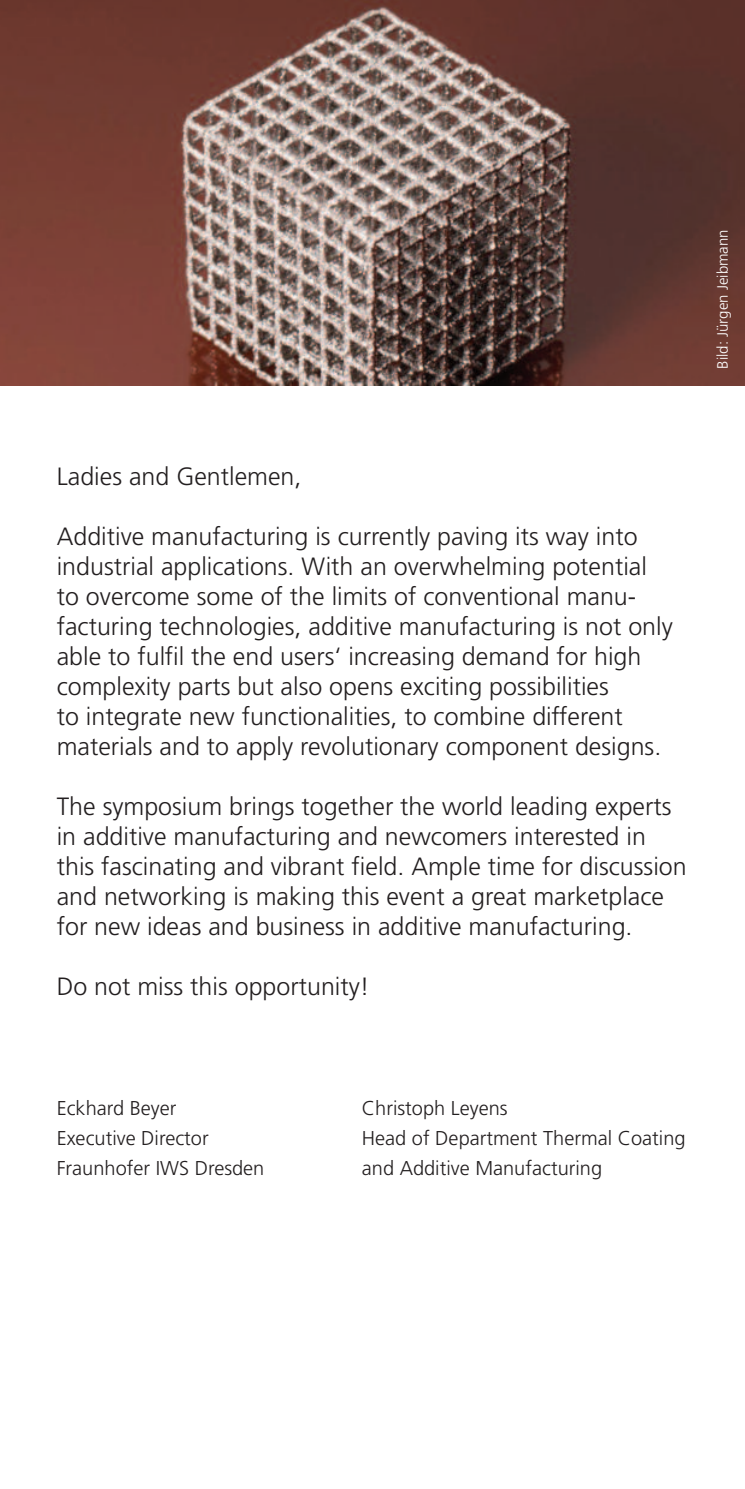
<style>
.page{position:relative;width:745px;height:1489px;background:#fff}
.page>*{position:absolute;margin:0;border:0;box-sizing:border-box;transform-origin:0 0}
.t1{font:300 25px/30px "Frutiger LT Com";color:#231f20}
.t2{font:300 20px "Frutiger LT Com";color:#231f20}
.t3{font:300 15px "Frutiger LT Com";color:#fff}
</style>
<div class="page">
<img style="left:0;top:0;width:744px;height:385px">
<p class="t3" style="left:713px;top:369px;width:141px;rotate:-90deg">Bild: Jürgen Jeibmann</p>
<p class="t1" style="left:57px;top:461px;width:246px">Ladies and Gentlemen,</p>
<p class="t1" style="left:57px;top:521px;width:617px">Additive manufacturing is currently paving its way into industrial applications. With an overwhelming potential to overcome some of the limits of conventional manu&shy;facturing technologies, additive manufacturing is not only able to fulfil the end users‘ increasing demand for high complexity parts but also opens exciting possibilities<br>to integrate new functionalities, to combine different materials and to apply revolutionary component designs.</p>
<p class="t1" style="left:57px;top:791px;width:631px">The symposium brings together the world leading experts in additive manufacturing and newcomers interested in this fascinating and vibrant field. Ample time for discussion and networking is making this event a great marketplace for new ideas and business in additive manufacturing.</p>
<p class="t1" style="left:57px;top:971px;width:314px">Do not miss this opportunity!</p>
<p class="t2" style="left:57px;top:1096px;width:121px">Eckhard Beyer</p>
<p class="t2" style="left:361px;top:1096px;width:147px">Christoph Leyens</p>
<p class="t2" style="left:57px;top:1126px;width:153px">Executive Director</p>
<p class="t2" style="left:361px;top:1126px;width:325px">Head of Department Thermal Coating</p>
<p class="t2" style="left:57px;top:1156px;width:209px">Fraunhofer IWS Dresden</p>
<p class="t2" style="left:361px;top:1156px;width:242px">and Additive Manufacturing</p>
</div>
